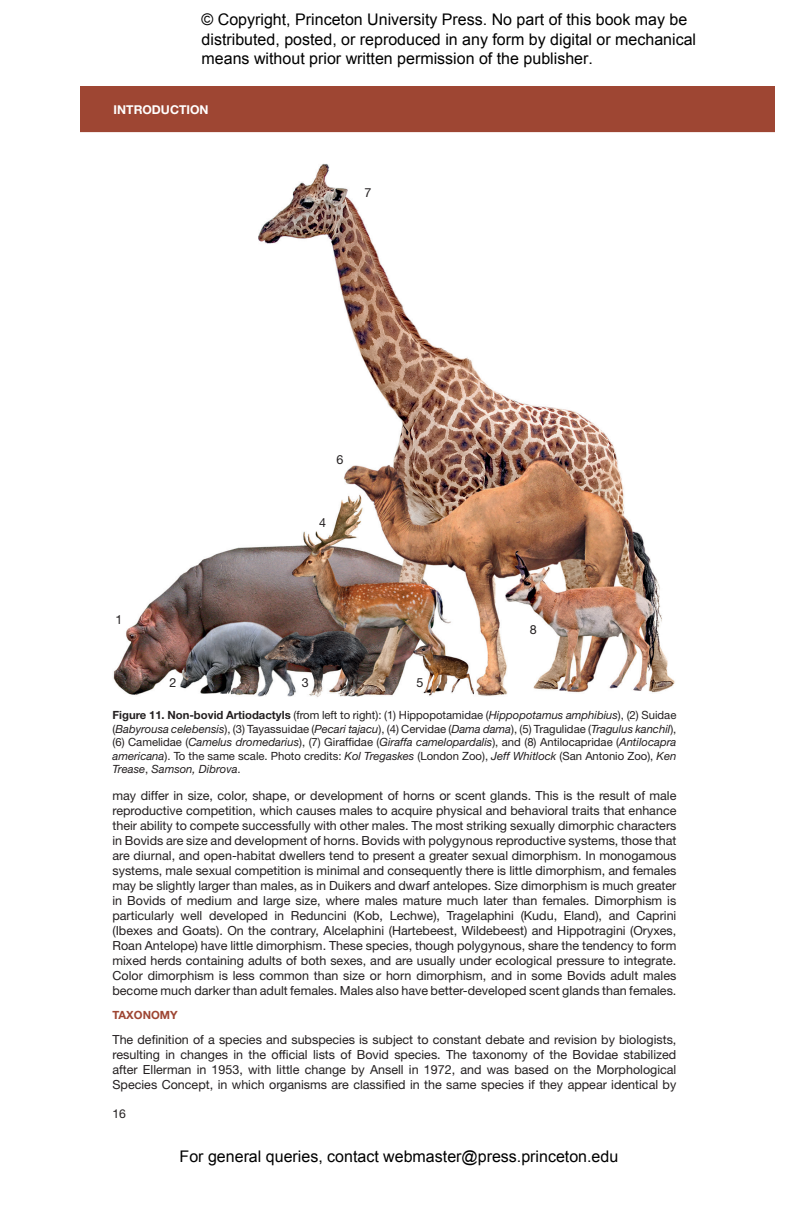
<style>
.page{position:relative;width:798px;height:1220px;background:#fff}
.page>*{position:absolute;margin:0;border:0;box-sizing:border-box;transform-origin:0 0}
.t1{font:16px/19.2px "Arial";color:#000}
.t2{font:12.6px/15px "Helvetica Neue LT Std";color:#231f20;text-align:justify}
.t3{font:700 12.2px "Helvetica Neue LT Std";color:#fff}
.t4{font:12.2px "Helvetica Neue LT Std";color:#231f20}
.t5{font:11.4px/13.6px "Helvetica Neue LT Std";color:#231f20;text-align:justify}
.t6{font:700 11.4px "Helvetica Neue LT Std";color:#9e4633}
.s1{font-weight:700}
.s2{font-style:italic}
</style>
<div class="page">
<img style="left:113px;top:164px;width:562px;height:533px">
<div style="left:81px;top:86px;width:694px;height:46px;background:#9e4633"></div>
<p class="t1" style="left:202px;top:10px;width:496px">© Copyright, Princeton University Press. No part of this book may be distributed, posted, or reproduced in any form by digital or mechanical means without prior written permission of the publisher.</p>
<p class="t3" style="left:114px;top:103px;width:96px">INTRODUCTION</p>
<p class="t2" style="left:116px;top:612px;width:8px">1</p>
<p class="t2" style="left:365px;top:185px;width:8px">7</p>
<p class="t2" style="left:337px;top:452px;width:8px">6</p>
<p class="t2" style="left:319px;top:514px;width:8px">4</p>
<p class="t2" style="left:169px;top:675px;width:8px">2</p>
<p class="t2" style="left:302px;top:675px;width:8px">3</p>
<p class="t2" style="left:417px;top:675px;width:8px">5</p>
<p class="t2" style="left:530px;top:622px;width:8px">8</p>
<p class="t5" style="left:112px;top:708px;width:565px"><span class="s1">Figure 11. Non-bovid Artiodactyls</span> (from left to right): (1) Hippopotamidae (<span class="s2">Hippopotamus amphibius</span>), (2) Suidae (<span class="s2">Babyrousa celebensis</span>), (3) Tayassuidae (<span class="s2">Pecari tajacu</span>), (4) Cervidae (<span class="s2">Dama dama</span>), (5) Tragulidae (<span class="s2">Tragulus kanchil</span>), (6) Camelidae (<span class="s2">Camelus dromedarius</span>), (7) Giraffidae (<span class="s2">Giraffa camelopardalis</span>), and (8) Antilocapridae (<span class="s2">Antilocapra americana</span>). To the same scale. Photo credits: <span class="s2">Kol Tregaskes</span> (London Zoo), <span class="s2">Jeff Whitlock</span> (San Antonio Zoo), <span class="s2">Ken Trease</span>, <span class="s2">Samson, Dibrova</span>.</p>
<p class="t2" style="left:112px;top:788px;width:565px">may differ in size, color, shape, or development of horns or scent glands. This is the result of male reproductive competition, which causes males to acquire physical and behavioral traits that enhance their ability to compete successfully with other males. The most striking sexually dimorphic characters in Bovids are size and development of horns. Bovids with polygynous reproductive systems, those that are diurnal, and open-habitat dwellers tend to present a greater sexual dimorphism. In monogamous systems, male sexual competition is minimal and consequently there is little dimorphism, and females may be slightly larger than males, as in Duikers and dwarf antelopes. Size dimorphism is much greater in Bovids of medium and large size, where males mature much later than females. Dimorphism is particularly well developed in Reduncini (Kob, Lechwe), Tragelaphini (Kudu, Eland), and Caprini (Ibexes and Goats). On the contrary, Alcelaphini (Hartebeest, Wildebeest) and Hippotragini (Oryxes, Roan Antelope) have little dimorphism. These species, though polygynous, share the tendency to form mixed herds containing adults of both sexes, and are usually under ecological pressure to integrate.<br>Color dimorphism is less common than size or horn dimorphism, and in some Bovids adult males become much darker than adult females. Males also have better-developed scent glands than females.</p>
<p class="t6" style="left:112px;top:1008px;width:67px">TAXONOMY</p>
<p class="t2" style="left:112px;top:1031px;width:565px">The definition of a species and subspecies is subject to constant debate and revision by biologists, resulting in changes in the official lists of Bovid species. The taxonomy of the Bovidae stabilized after Ellerman in 1953, with little change by Ansell in 1972, and was based on the Morphological Species Concept, in which organisms are classified in the same species if they appear identical by</p>
<p class="t4" style="left:112px;top:1106px;width:15px">16</p>
<p class="t1" style="left:180px;top:1147px;width:440px">For general queries, contact webmaster@press.princeton.edu</p>
</div>
